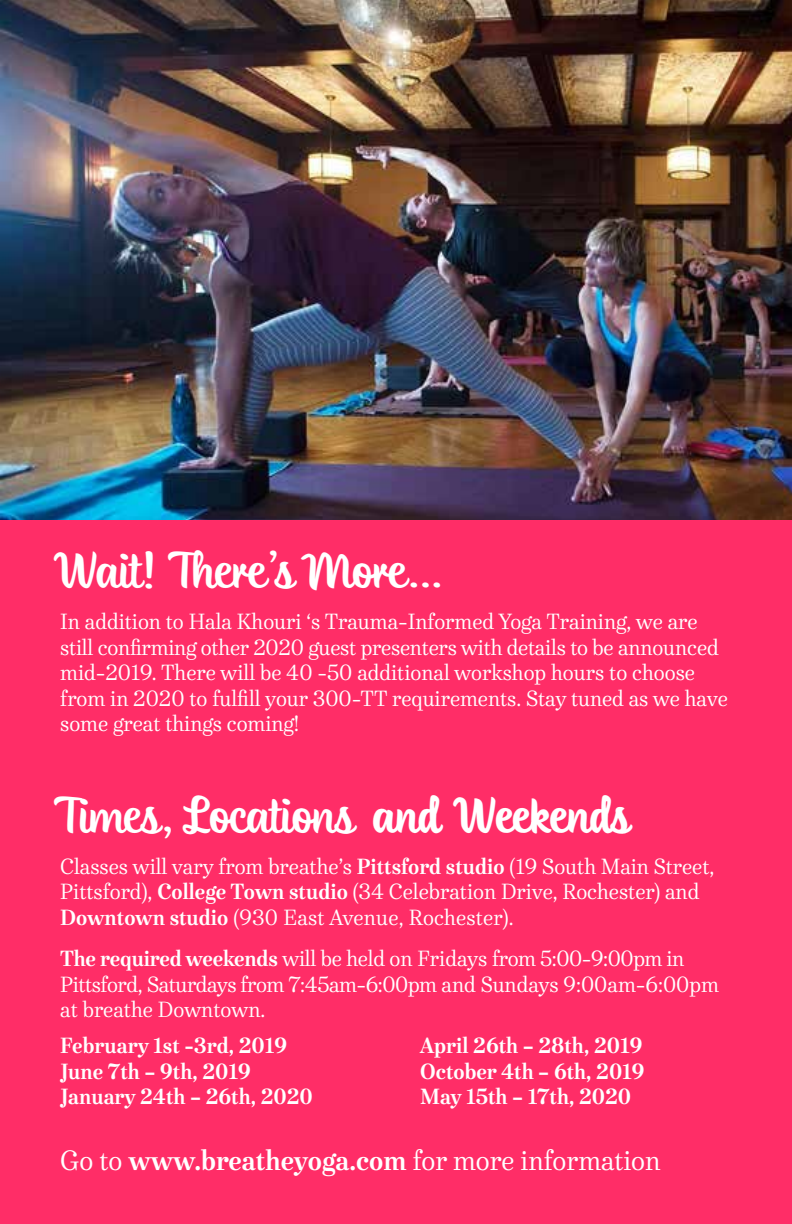
<style>
.page{position:relative;width:792px;height:1224px;background:#ff2d67}
.page>*{position:absolute;margin:0;border:0;box-sizing:border-box;transform-origin:0 0}
.t1{font:48px "Blue Vinyl";color:#fff}
.t2{font:28px "Urge Text";color:#fff}
.t3{font:22px/25.4px "Urge Text";color:#fff}
.t4{font:700 22px "Urge Text";color:#fff}
.s1{font-weight:700}
</style>
<div class="page">
<img style="left:0;top:0;width:792px;height:519px">
<h1 class="t1" style="left:60px;top:538px;width:385px">Wait! There’s More...</h1>
<p class="t3" style="left:60px;top:609px;width:669px">In addition to Hala Khouri ‘s Trauma-Informed Yoga Training, we are still confirming other 2020 guest presenters with details to be announced mid-2019. There will be 40 -50 additional workshop hours to choose from in 2020 to fulfill your 300-TT requirements. Stay tuned as we have some great things coming!</p>
<h1 class="t1" style="left:60px;top:782px;width:571px">Times, Locations <span class="s1">and Weekends</span></h1>
<p class="t3" style="left:60px;top:854px;width:656px">Classes will vary from breathe’s <span class="s1">Pittsford studio</span> (19 South Main Street,<br>Pittsford), <span class="s1">College Town studio</span> (34 Celebration Drive, Rochester) and<br><span class="s1">Downtown studio</span> (930 East Avenue, Rochester).</p>
<p class="t3" style="left:60px;top:946px;width:660px"><span class="s1">The required weekends</span> will be held on Fridays from 5:00-9:00pm in<br>Pittsford, Saturdays from 7:45am-6:00pm and Sundays 9:00am-6:00pm at breathe Downtown.</p>
<p class="t4" style="left:60px;top:1033px;width:228px">February 1st -3rd, 2019</p>
<p class="t4" style="left:420px;top:1033px;width:224px">April 26th – 28th, 2019</p>
<p class="t4" style="left:60px;top:1058px;width:192px">June 7th – 9th, 2019</p>
<p class="t4" style="left:420px;top:1058px;width:226px">October 4th – 6th, 2019</p>
<p class="t4" style="left:60px;top:1084px;width:254px">January 24th – 26th, 2020</p>
<p class="t4" style="left:420px;top:1084px;width:213px">May 15th – 17th, 2020</p>
<p class="t2" style="left:60px;top:1144px;width:602px">Go to <span class="s1">www.breatheyoga.com</span> for more information</p>
</div>
